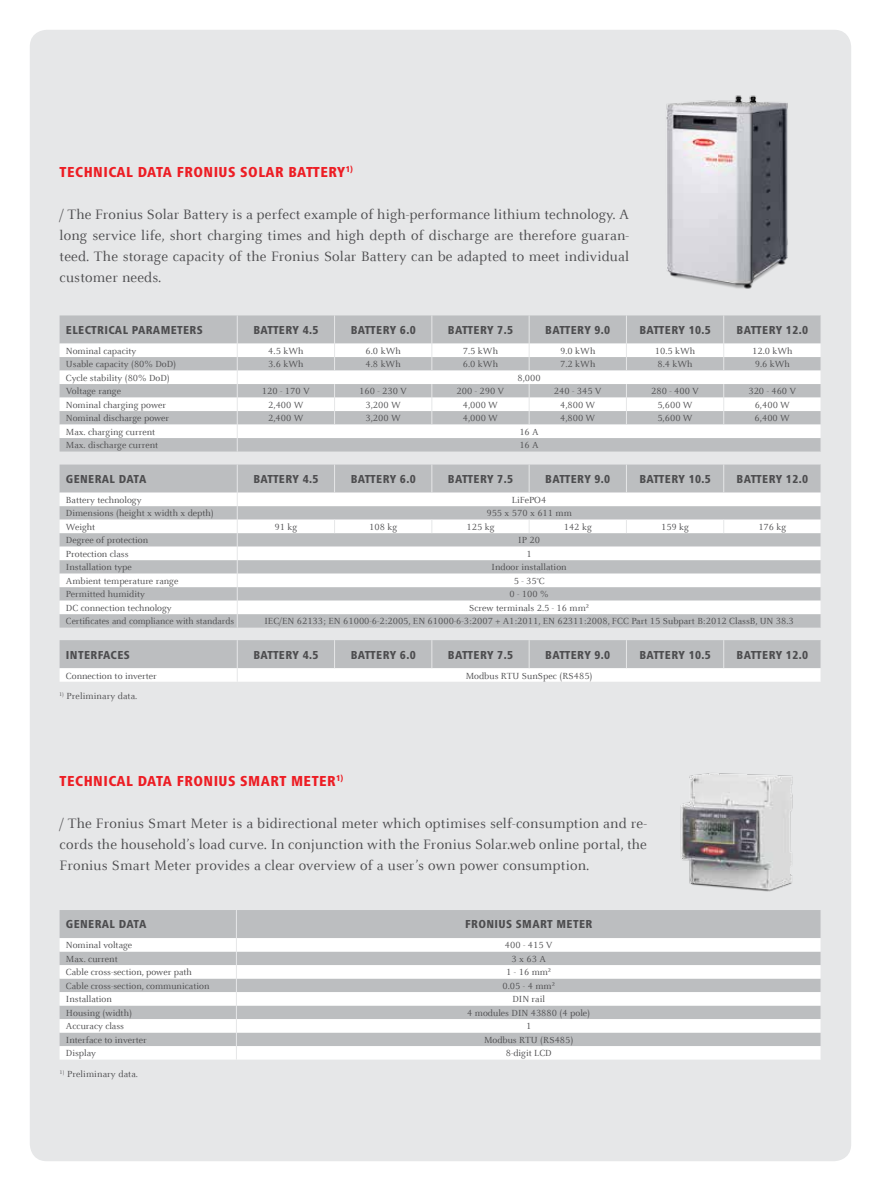
<style>
.page{position:relative;width:881px;height:1191px;background:#fff}
.page>*{position:absolute;margin:0;border:0;box-sizing:border-box;transform-origin:0 0}
.t1{font:15px/21px "Celeste Offc Pro";letter-spacing:.01em;color:#4d4d4f;text-align:justify}
.t2{font:800 condensed 15px "Frutiger Next LTW1 G";letter-spacing:.03em;color:#ed1d24}
.t3{font:800 condensed 12px "Frutiger Next LTW1 G";letter-spacing:.03em;color:#4d4d4f}
.t4{font:9.75px "Celeste Offc Pro";color:#4d4d4f}
</style>
<div class="page">
<div style="left:30px;top:30px;width:820px;height:1131px;background:#e6e7e8;border-radius:17px"></div>
<img style="left:666px;top:95px;width:122px;height:194px">
<img style="left:680px;top:773px;width:113px;height:119px">
<div style="left:60px;top:315px;width:760px;height:136px;background:#bcbec0"></div>
<svg style="left:60px;top:343px;width:760px;height:95px;background:#e2e3e4"></svg>
<svg style="left:334px;top:315px;width:1px;height:55px"></svg>
<svg style="left:431px;top:315px;width:1px;height:55px"></svg>
<svg style="left:334px;top:384px;width:1px;height:40px"></svg>
<svg style="left:431px;top:384px;width:1px;height:40px"></svg>
<svg style="left:528px;top:315px;width:1px;height:55px"></svg>
<svg style="left:625px;top:315px;width:1px;height:55px"></svg>
<svg style="left:723px;top:315px;width:1px;height:55px"></svg>
<svg style="left:528px;top:384px;width:1px;height:40px"></svg>
<svg style="left:625px;top:384px;width:1px;height:40px"></svg>
<svg style="left:723px;top:384px;width:1px;height:40px"></svg>
<svg style="left:820px;top:315px;width:1px;height:136px"></svg>
<svg style="left:237px;top:315px;width:1px;height:136px"></svg>
<div style="left:60px;top:464px;width:760px;height:163px;background:#bcbec0"></div>
<svg style="left:60px;top:492px;width:760px;height:122px;background:#e1e2e3"></svg>
<svg style="left:334px;top:464px;width:1px;height:28px"></svg>
<svg style="left:431px;top:464px;width:1px;height:28px"></svg>
<svg style="left:528px;top:464px;width:1px;height:28px"></svg>
<svg style="left:625px;top:464px;width:1px;height:28px"></svg>
<svg style="left:723px;top:464px;width:1px;height:28px"></svg>
<svg style="left:334px;top:519px;width:1px;height:14px"></svg>
<svg style="left:431px;top:519px;width:1px;height:14px"></svg>
<svg style="left:528px;top:519px;width:1px;height:14px"></svg>
<svg style="left:625px;top:519px;width:1px;height:14px"></svg>
<svg style="left:723px;top:519px;width:1px;height:14px"></svg>
<svg style="left:820px;top:464px;width:1px;height:163px"></svg>
<svg style="left:237px;top:464px;width:1px;height:163px"></svg>
<svg style="left:60px;top:640px;width:761px;height:41px;background:#d1d2d4"></svg>
<div style="left:60px;top:910px;width:760px;height:28px;background:#bcbec0"></div>
<svg style="left:60px;top:938px;width:760px;height:121px;background:#e1e2e3"></svg>
<svg style="left:236px;top:910px;width:1px;height:149px"></svg>
<svg style="left:820px;top:910px;width:1px;height:149px"></svg>
<h1 class="t2" style="left:60px;top:163px;width:295px">TECHNICAL DATA FRONIUS SOLAR BATTERY<sup>1)</sup></h1>
<p class="t1" style="left:60px;top:203px;width:571px">/ The Fronius Solar Battery is a perfect example of high-performance lithium technology. A long service life, short charging times and high depth of discharge are therefore guaran&shy;teed. The storage capacity of the Fronius Solar Battery can be adapted to meet individual customer needs.</p>
<p class="t3" style="left:66px;top:323px;width:138px">ELECTRICAL PARAMETERS</p>
<p class="t3" style="left:253px;top:323px;width:67px">BATTERY 4.5</p>
<p class="t3" style="left:350px;top:323px;width:67px">BATTERY 6.0</p>
<p class="t3" style="left:448px;top:323px;width:67px">BATTERY 7.5</p>
<p class="t3" style="left:545px;top:323px;width:67px">BATTERY 9.0</p>
<p class="t3" style="left:639px;top:323px;width:73px">BATTERY 10.5</p>
<p class="t3" style="left:736px;top:323px;width:73px">BATTERY 12.0</p>
<p class="t4" style="left:66px;top:345px;width:72px">Nominal capacity</p>
<p class="t4" style="left:268px;top:345px;width:37px">4.5 kWh</p>
<p class="t4" style="left:365px;top:345px;width:37px">6.0 kWh</p>
<p class="t4" style="left:462px;top:345px;width:37px">7.5 kWh</p>
<p class="t4" style="left:560px;top:345px;width:37px">9.0 kWh</p>
<p class="t4" style="left:654px;top:345px;width:42px">10.5 kWh</p>
<p class="t4" style="left:751px;top:345px;width:42px">12.0 kWh</p>
<p class="t4" style="left:66px;top:358px;width:112px">Usable capacity (80% DoD)</p>
<p class="t4" style="left:268px;top:358px;width:37px">3.6 kWh</p>
<p class="t4" style="left:365px;top:358px;width:37px">4.8 kWh</p>
<p class="t4" style="left:462px;top:358px;width:37px">6.0 kWh</p>
<p class="t4" style="left:560px;top:358px;width:37px">7.2 kWh</p>
<p class="t4" style="left:657px;top:358px;width:37px">8.4 kWh</p>
<p class="t4" style="left:754px;top:358px;width:37px">9.6 kWh</p>
<p class="t4" style="left:66px;top:372px;width:105px">Cycle stability (80% DoD)</p>
<p class="t4" style="left:517px;top:372px;width:25px">8,000</p>
<p class="t4" style="left:66px;top:385px;width:57px">Voltage range</p>
<p class="t4" style="left:262px;top:385px;width:49px">120 - 170 V</p>
<p class="t4" style="left:359px;top:385px;width:49px">160 - 230 V</p>
<p class="t4" style="left:456px;top:385px;width:49px">200 - 290 V</p>
<p class="t4" style="left:553px;top:385px;width:49px">240 - 345 V</p>
<p class="t4" style="left:651px;top:385px;width:49px">280 - 400 V</p>
<p class="t4" style="left:748px;top:385px;width:49px">320 - 460 V</p>
<p class="t4" style="left:66px;top:399px;width:102px">Nominal charging power</p>
<p class="t4" style="left:268px;top:399px;width:37px">2,400 W</p>
<p class="t4" style="left:365px;top:399px;width:37px">3,200 W</p>
<p class="t4" style="left:462px;top:399px;width:37px">4,000 W</p>
<p class="t4" style="left:560px;top:399px;width:37px">4,800 W</p>
<p class="t4" style="left:657px;top:399px;width:37px">5,600 W</p>
<p class="t4" style="left:754px;top:399px;width:37px">6,400 W</p>
<p class="t4" style="left:66px;top:412px;width:105px">Nominal discharge power</p>
<p class="t4" style="left:268px;top:412px;width:37px">2,400 W</p>
<p class="t4" style="left:365px;top:412px;width:37px">3,200 W</p>
<p class="t4" style="left:462px;top:412px;width:37px">4,000 W</p>
<p class="t4" style="left:560px;top:412px;width:37px">4,800 W</p>
<p class="t4" style="left:657px;top:412px;width:37px">5,600 W</p>
<p class="t4" style="left:754px;top:412px;width:37px">6,400 W</p>
<p class="t4" style="left:66px;top:426px;width:91px">Max. charging current</p>
<p class="t4" style="left:519px;top:426px;width:21px">16 A</p>
<p class="t4" style="left:66px;top:439px;width:94px">Max. discharge current</p>
<p class="t4" style="left:519px;top:439px;width:21px">16 A</p>
<p class="t3" style="left:66px;top:472px;width:82px">GENERAL DATA</p>
<p class="t3" style="left:253px;top:472px;width:67px">BATTERY 4.5</p>
<p class="t3" style="left:350px;top:472px;width:67px">BATTERY 6.0</p>
<p class="t3" style="left:448px;top:472px;width:67px">BATTERY 7.5</p>
<p class="t3" style="left:545px;top:472px;width:67px">BATTERY 9.0</p>
<p class="t3" style="left:639px;top:472px;width:73px">BATTERY 10.5</p>
<p class="t3" style="left:736px;top:472px;width:73px">BATTERY 12.0</p>
<p class="t4" style="left:66px;top:494px;width:77px">Battery technology</p>
<p class="t4" style="left:511px;top:494px;width:36px">LiFePO4</p>
<p class="t4" style="left:66px;top:507px;width:149px">Dimensions (height x width x depth)</p>
<p class="t4" style="left:486px;top:507px;width:87px">955 x 570 x 611 mm</p>
<p class="t4" style="left:66px;top:521px;width:31px">Weight</p>
<p class="t4" style="left:274px;top:521px;width:24px">91 kg</p>
<p class="t4" style="left:369px;top:521px;width:29px">108 kg</p>
<p class="t4" style="left:466px;top:521px;width:29px">125 kg</p>
<p class="t4" style="left:563px;top:521px;width:29px">142 kg</p>
<p class="t4" style="left:660px;top:521px;width:29px">159 kg</p>
<p class="t4" style="left:758px;top:521px;width:29px">176 kg</p>
<p class="t4" style="left:66px;top:534px;width:84px">Degree of protection</p>
<p class="t4" style="left:518px;top:534px;width:23px">IP 20</p>
<p class="t4" style="left:66px;top:548px;width:64px">Protection class</p>
<p class="t4" style="left:526px;top:548px;width:7px">1</p>
<p class="t4" style="left:66px;top:561px;width:67px">Installation type</p>
<p class="t4" style="left:491px;top:561px;width:77px">Indoor installation</p>
<p class="t4" style="left:66px;top:575px;width:114px">Ambient temperature range</p>
<p class="t4" style="left:513px;top:575px;width:32px">5 - 35°C</p>
<p class="t4" style="left:66px;top:588px;width:81px">Permitted humidity</p>
<p class="t4" style="left:509px;top:588px;width:41px">0 - 100 %</p>
<p class="t4" style="left:66px;top:602px;width:107px">DC connection technology</p>
<p class="t4" style="left:469px;top:602px;width:121px">Screw terminals 2.5 - 16 mm²</p>
<p class="t4" style="left:66px;top:615px;width:169px">Certificates and compliance with standards</p>
<p class="t4" style="left:264px;top:615px;width:530px">IEC/EN 62133; EN 61000-6-2:2005, EN 61000-6-3:2007 + A1:2011, EN 62311:2008, FCC Part 15 Subpart B:2012 ClassB, UN 38.3</p>
<p class="t3" style="left:66px;top:647px;width:65px">INTERFACES</p>
<p class="t3" style="left:253px;top:647px;width:67px">BATTERY 4.5</p>
<p class="t3" style="left:350px;top:647px;width:67px">BATTERY 6.0</p>
<p class="t3" style="left:448px;top:647px;width:67px">BATTERY 7.5</p>
<p class="t3" style="left:545px;top:647px;width:67px">BATTERY 9.0</p>
<p class="t3" style="left:639px;top:647px;width:73px">BATTERY 10.5</p>
<p class="t3" style="left:736px;top:647px;width:73px">BATTERY 12.0</p>
<p class="t4" style="left:66px;top:669px;width:92px">Connection to inverter</p>
<p class="t4" style="left:465px;top:669px;width:128px">Modbus RTU SunSpec (RS485)</p>
<p class="t4" style="left:59px;top:690px;width:80px"><sup>1)</sup> Preliminary data.</p>
<h1 class="t2" style="left:60px;top:772px;width:285px">TECHNICAL DATA FRONIUS SMART METER<sup>1)</sup></h1>
<p class="t1" style="left:60px;top:812px;width:588px">/ The Fronius Smart Meter is a bidirectional meter which optimises self-consumption and re&shy;cords the household’s load curve. In conjunction with the Fronius Solar.web online portal, the Fronius Smart Meter provides a clear overview of a user’s own power consumption.</p>
<p class="t3" style="left:66px;top:917px;width:82px">GENERAL DATA</p>
<p class="t3" style="left:465px;top:917px;width:129px">FRONIUS SMART METER</p>
<p class="t4" style="left:66px;top:939px;width:68px">Nominal voltage</p>
<p class="t4" style="left:504px;top:939px;width:49px">400 - 415 V</p>
<p class="t4" style="left:66px;top:953px;width:53px">Max. current</p>
<p class="t4" style="left:511px;top:953px;width:36px">3 x 63 A</p>
<p class="t4" style="left:66px;top:966px;width:127px">Cable cross-section, power path</p>
<p class="t4" style="left:506px;top:966px;width:46px">1 - 16 mm²</p>
<p class="t4" style="left:66px;top:980px;width:145px">Cable cross-section, communication</p>
<p class="t4" style="left:502px;top:980px;width:54px">0.05 - 4 mm²</p>
<p class="t4" style="left:66px;top:993px;width:47px">Installation</p>
<p class="t4" style="left:512px;top:993px;width:34px">DIN rail</p>
<p class="t4" style="left:66px;top:1007px;width:67px">Housing (width)</p>
<p class="t4" style="left:467px;top:1007px;width:124px">4 modules DIN 43880 (4 pole)</p>
<p class="t4" style="left:66px;top:1020px;width:60px">Accuracy class</p>
<p class="t4" style="left:526px;top:1020px;width:7px">1</p>
<p class="t4" style="left:66px;top:1034px;width:82px">Interface to inverter</p>
<p class="t4" style="left:484px;top:1034px;width:91px">Modbus RTU (RS485)</p>
<p class="t4" style="left:66px;top:1047px;width:32px">Display</p>
<p class="t4" style="left:505px;top:1047px;width:47px">8-digit LCD</p>
<p class="t4" style="left:60px;top:1067px;width:80px"><sup>1)</sup> Preliminary data.</p>
</div>
